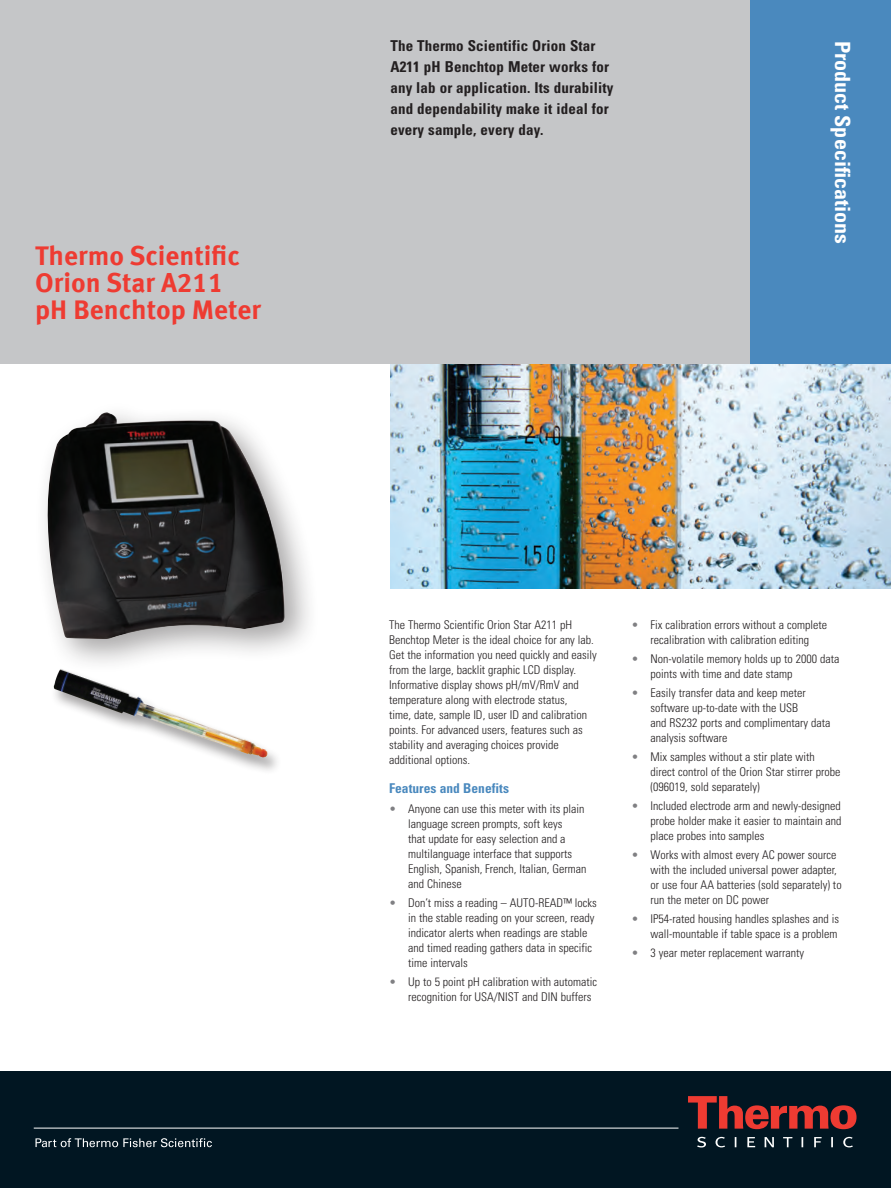
<style>
.page{position:relative;width:891px;height:1188px;background:#fff}
.page>*{position:absolute;margin:0;border:0;box-sizing:border-box;transform-origin:0 0}
._02F_productName{font:700 27px/27px "Meta Offc";color:#ee3b32}
.t1{font:700 condensed 21px "Univers LT Std";color:#fff;scale:1.05 1}
._01F_Introduction{font:700 condensed 15px/21px "Univers LT Std";letter-spacing:.01em;color:#231f20}
._04F_sectionHead{font:700 condensed 13.5px "Univers LT Std";color:#4a89be}
._06F_bullets{font:300 condensed 12px/15px "Univers LT Std";color:#231f20}
.s1{color:#808083}
</style>
<div class="page">
<div style="left:0;top:0;width:751px;height:364px;background:#c5c6c8"></div>
<div style="left:751px;top:0;width:140px;height:364px;background:#4a89be"></div>
<div style="left:0;top:1071px;width:891px;height:117px;background:#011622"></div>
<svg style="left:36px;top:1138px;width:176px;height:9px"></svg>
<svg style="left:688px;top:1096px;width:169px;height:33px"></svg>
<svg style="left:697px;top:1137px;width:156px;height:11px"></svg>
<hr style="left:34px;top:1128px;width:645px;height:1px;background:#fff">
<img style="left:391px;top:364px;width:500px;height:224px">
<div style="left:34px;top:401px;width:286px;height:273px;background:#231f20;opacity:.4"></div>
<img style="left:41px;top:412px;width:244px;height:227px">
<div style="left:50px;top:668px;width:232px;height:107px;background:#231f20;opacity:.4"></div>
<img style="left:54px;top:668px;width:214px;height:90px">
<p class="_02F_productName" style="left:35px;top:243px;width:228px">Thermo Scientific<br>Orion Star A211 pH Benchtop Meter</p>
<p class="_01F_Introduction" style="left:390px;top:35px;width:225px">The Thermo Scientific Orion Star<br>A211 pH Benchtop Meter works for any lab or application. Its durability and dependability make it ideal for every sample, every day.</p>
<p class="t1" style="left:856px;top:40px;width:195px;rotate:90deg">Product Specifications</p>
<p class="_06F_bullets" style="left:389px;top:617px;width:209px">The Thermo Scientific Orion Star A211 pH Benchtop Meter is the ideal choice for any lab.<br>Get the information you need quickly and easily from the large, backlit graphic LCD display.<br>Informative display shows pH/mV/RmV and temperature along with electrode status,<br>time, date, sample ID, user ID and calibration points. For advanced users, features such as stability and averaging choices provide additional options.</p>
<p class="_04F_sectionHead" style="left:389px;top:780px;width:121px">Features and Benefits</p>
<p class="_06F_bullets" style="left:408px;top:801px;width:180px;text-indent:-19px"><span class="s1">•</span> Anyone can use this meter with its plain language screen prompts, soft keys<br>that update for easy selection and a multilanguage interface that supports English, Spanish, French, Italian, German and Chinese</p>
<p class="_06F_bullets" style="left:408px;top:895px;width:190px;text-indent:-19px"><span class="s1">•</span> Don’t miss a reading – AUTO-READ™ locks in the stable reading on your screen, ready indicator alerts when readings are stable and timed reading gathers data in specific time intervals</p>
<p class="_06F_bullets" style="left:408px;top:974px;width:191px;text-indent:-19px"><span class="s1">•</span> Up to 5 point pH calibration with automatic recognition for USA/NIST and DIN buffers</p>
<p class="_06F_bullets" style="left:632px;top:617px;width:197px;text-align:center"><span class="s1">•</span> Fix calibration errors without a complete recalibration with calibration editing</p>
<p class="_06F_bullets" style="left:651px;top:651px;width:190px;text-indent:-19px"><span class="s1">•</span> Non-volatile memory holds up to 2000 data points with time and date stamp</p>
<p class="_06F_bullets" style="left:651px;top:685px;width:181px;text-indent:-19px"><span class="s1">•</span> Easily transfer data and keep meter software up-to-date with the USB<br>and RS232 ports and complimentary data analysis software</p>
<p class="_06F_bullets" style="left:651px;top:749px;width:191px;text-indent:-19px"><span class="s1">•</span> Mix samples without a stir plate with direct control of the Orion Star stirrer probe (096019, sold separately)</p>
<p class="_06F_bullets" style="left:651px;top:798px;width:193px;text-align:justify;text-indent:-19px"><span class="s1">•</span> Included electrode arm and newly-designed probe holder make it easier to maintain and place probes into samples</p>
<p class="_06F_bullets" style="left:651px;top:847px;width:193px;text-indent:-19px"><span class="s1">•</span> Works with almost every AC power source with the included universal power adapter, or use four AA batteries (sold separately) to run the meter on DC power</p>
<p class="_06F_bullets" style="left:632px;top:911px;width:209px;text-align:right"><span class="s1">•</span> IP54-rated housing handles splashes and is wall-mountable if table space is a problem</p>
<p class="_06F_bullets" style="left:632px;top:945px;width:174px"><span class="s1">•</span> 3 year meter replacement warranty</p>
</div>
